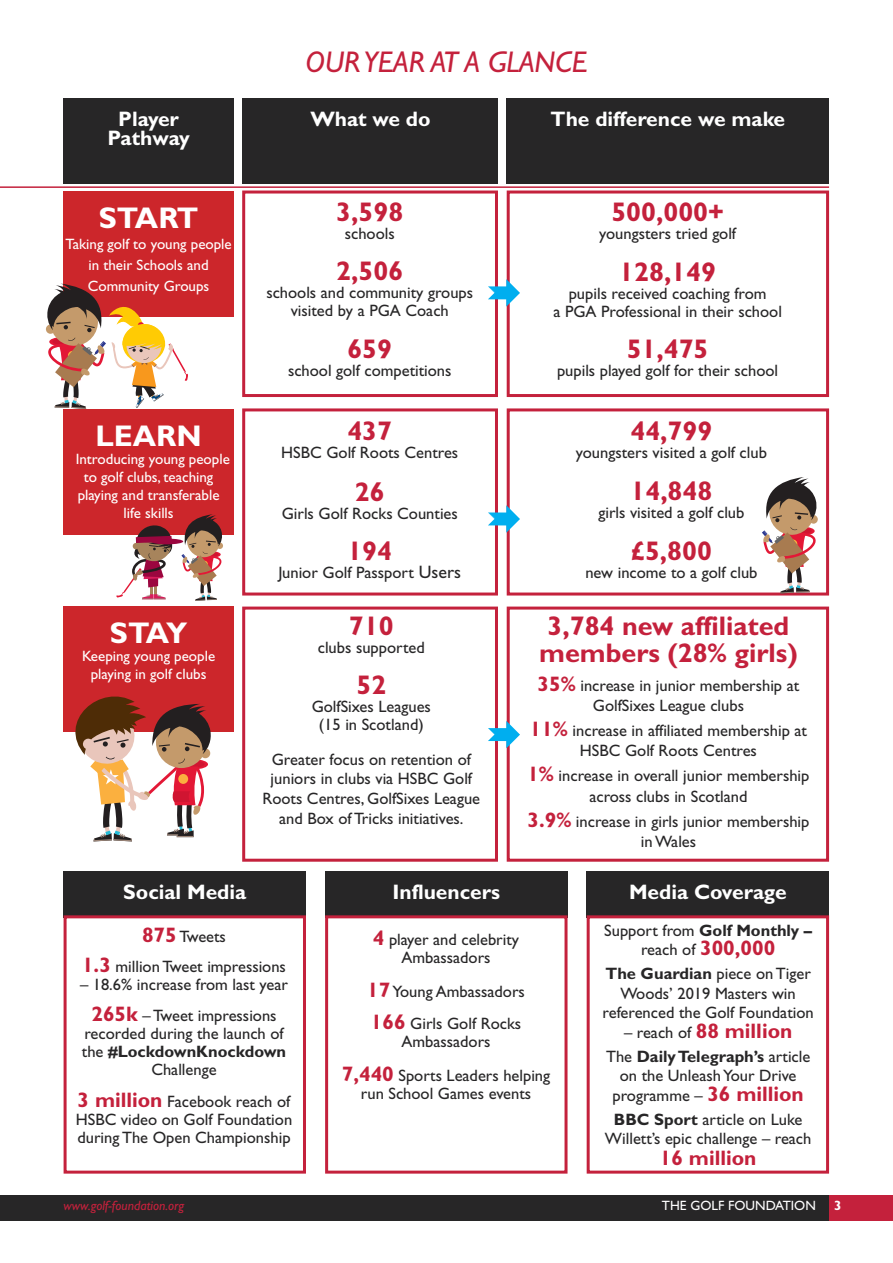
<style>
.page{position:relative;width:893px;height:1263px;background:#fff}
.page>*{position:absolute;margin:0;border:0;box-sizing:border-box;transform-origin:0 0}
.t1{font:italic 30px "Gill Sans";color:#c4213c}
.t2{font:700 30px "Gill Sans";color:#fff}
.t3{font:700 27px/27px "Gill Sans";color:#c4213c;text-align:center}
.t4{font:700 21px/19.5px "Gill Sans";color:#fff;text-align:center}
.t5{font:700 21px "Gill Sans";color:#c4213c}
.t6{font:16.5px/18px "Gill Sans";color:#272627;text-align:center}
.t7{font:15px/18px "Gill Sans";color:#fff;text-align:center}
.t8{font:italic 13.5px "Gill Sans";color:#c4213c}
.t9{font:13.5px "Gill Sans";color:#fff}
.t10{font:700 13.5px "Gill Sans";color:#fff}
.s1{font-size:18px}
.s2{font-weight:700;font-size:21px;color:#c4213c}
.s3{font-weight:700}
.s4{font-weight:400;font-size:16.5px;color:#272627}
</style>
<div class="page">
<div style="left:64px;top:98px;width:170px;height:86px;background:#272627"></div>
<div style="left:242px;top:98px;width:256px;height:86px;background:#272627"></div>
<div style="left:507px;top:98px;width:322px;height:86px;background:#272627"></div>
<div style="left:64px;top:191px;width:170px;height:126px;background:#cc262b"></div>
<svg style="left:242px;top:190px;width:588px;height:207px"></svg>
<div style="left:64px;top:409px;width:170px;height:126px;background:#cc262b"></div>
<svg style="left:242px;top:408px;width:588px;height:454px"></svg>
<div style="left:64px;top:607px;width:170px;height:125px;background:#cc262b"></div>
<div style="left:507px;top:607px;width:322px;height:255px;border:3px solid #c4213c"></div>
<div style="left:64px;top:871px;width:242px;height:47px;background:#272627"></div>
<div style="left:64px;top:915px;width:242px;height:259px;border:3px solid #c4213c"></div>
<div style="left:325px;top:871px;width:242px;height:47px;background:#272627"></div>
<div style="left:325px;top:915px;width:242px;height:259px;border:3px solid #c4213c"></div>
<div style="left:587px;top:871px;width:242px;height:47px;background:#272627"></div>
<div style="left:587px;top:915px;width:242px;height:259px;border:3px solid #c4213c"></div>
<svg style="left:488px;top:279px;width:32px;height:28px"></svg>
<svg style="left:488px;top:505px;width:32px;height:28px"></svg>
<svg style="left:488px;top:721px;width:32px;height:27px"></svg>
<svg style="left:46px;top:284px;width:142px;height:125px"></svg>
<svg style="left:181px;top:514px;width:42px;height:87px"></svg>
<div style="left:151px;top:539px;width:32px;height:5px;background:#9b063f;border-radius:50%"></div>
<svg style="left:116px;top:525px;width:57px;height:74px"></svg>
<svg style="left:762px;top:477px;width:56px;height:116px"></svg>
<svg style="left:75px;top:696px;width:136px;height:145px"></svg>
<div style="left:83px;top:738px;width:11px;height:12px;background:#e9c6bb;border-radius:50%"></div>
<div style="left:0;top:1195px;width:829px;height:25px;background:#272627"></div>
<div style="left:829px;top:1195px;width:63px;height:25px;background:#c4213c"></div>
<hr style="left:0;top:186px;width:829px;height:2px;background:#c4213c">
<h1 class="t1" style="left:305px;top:51px;width:283px">OUR YEAR AT A GLANCE</h1>
<p class="t4" style="left:107px;top:111px;width:84px">Player<br>Pathway</p>
<p class="t4" style="left:310px;top:111px;width:122px">What we do</p>
<p class="t4" style="left:551px;top:111px;width:236px">The difference we make</p>
<h1 class="t2" style="left:99px;top:208px;width:101px">START</h1>
<p class="t7" style="left:65px;top:235px;width:168px;line-height:21px">Taking golf to young people in their Schools and<br>Community Groups</p>
<h2 class="t3" style="left:336px;top:201px;width:68px">3,598</h2>
<p class="t6" style="left:345px;top:226px;width:51px">schools</p>
<h2 class="t3" style="left:336px;top:261px;width:68px">2,506</h2>
<p class="t6" style="left:266px;top:285px;width:208px">schools and community groups visited by a PGA Coach</p>
<h2 class="t3" style="left:347px;top:338px;width:46px">659</h2>
<p class="t6" style="left:288px;top:363px;width:165px">school golf competitions</p>
<h2 class="t3" style="left:611px;top:201px;width:114px">500,000+</h2>
<p class="t6" style="left:599px;top:226px;width:138px">youngsters tried golf</p>
<h2 class="t3" style="left:619px;top:261px;width:98px">128,149</h2>
<p class="t6" style="left:553px;top:286px;width:230px">pupils received coaching from<br>a PGA Professional in their school</p>
<h2 class="t3" style="left:627px;top:339px;width:83px">51,475</h2>
<p class="t6" style="left:557px;top:364px;width:223px">pupils played golf for their school</p>
<h1 class="t2" style="left:95px;top:425px;width:108px">LEARN</h1>
<p class="t7" style="left:76px;top:452px;width:156px">Introducing young people to golf clubs, teaching playing and transferable life skills</p>
<h2 class="t3" style="left:347px;top:421px;width:46px">437</h2>
<p class="t6" style="left:281px;top:446px;width:178px">HSBC Golf Roots Centres</p>
<h2 class="t3" style="left:355px;top:482px;width:31px">26</h2>
<p class="t6" style="left:282px;top:507px;width:178px">Girls Golf Rocks Counties</p>
<h2 class="t3" style="left:347px;top:540px;width:46px">194</h2>
<p class="t6" style="left:278px;top:565px;width:184px">Junior Golf Passport <span class="s1">Users</span></p>
<h2 class="t3" style="left:630px;top:421px;width:83px">44,799</h2>
<p class="t6" style="left:576px;top:446px;width:193px">youngsters visited a golf club</p>
<h2 class="t3" style="left:630px;top:480px;width:83px">14,848</h2>
<p class="t6" style="left:598px;top:505px;width:147px">girls visited a golf club</p>
<h2 class="t3" style="left:631px;top:540px;width:82px">£5,800</h2>
<p class="t6" style="left:585px;top:565px;width:174px">new income to a golf club</p>
<h1 class="t2" style="left:110px;top:623px;width:79px">STAY</h1>
<p class="t7" style="left:82px;top:649px;width:135px">Keeping young people playing in golf clubs</p>
<h2 class="t3" style="left:349px;top:615px;width:46px">710</h2>
<p class="t6" style="left:318px;top:640px;width:109px">clubs supported</p>
<h2 class="t3" style="left:356px;top:675px;width:31px">52</h2>
<p class="t6" style="left:312px;top:700px;width:121px">GolfSixes Leagues (15 in Scotland)</p>
<p class="t6" style="left:262px;top:751px;width:219px;line-height:19.8px">Greater focus on retention of juniors in clubs via HSBC Golf<br>Roots Centres, GolfSixes League and Box of Tricks initiatives.</p>
<h2 class="t3" style="left:539px;top:615px;width:260px">3,784 new affiliated members (28% girls)</h2>
<p class="t6" style="left:537px;top:677px;width:263px;line-height:20.1px"><span class="s2">35%</span> increase in junior membership at<br>GolfSixes League clubs</p>
<p class="t6" style="left:530px;top:723px;width:279px;line-height:20.1px"><span class="s2">11%</span> increase in affiliated membership at<br>HSBC Golf Roots Centres</p>
<p class="t6" style="left:527px;top:768px;width:284px;line-height:20.1px"><span class="s2">1%</span> increase in overall junior membership across clubs in Scotland</p>
<p class="t6" style="left:527px;top:813px;width:283px;line-height:20.1px"><span class="s2">3.9%</span> increase in girls junior membership in Wales</p>
<p class="t4" style="left:123px;top:884px;width:125px">Social Media</p>
<p class="t4" style="left:392px;top:884px;width:109px">Influencers</p>
<p class="t6" style="left:373px;top:932px;width:148px"><span class="s2">4</span> player and celebrity<br>Ambassadors</p>
<p class="t6" style="left:367px;top:978px;width:159px;line-height:31.8px;text-align:left"><span class="s2">17</span>Young Ambassadors<br><span class="s2">166</span> Girls Golf Rocks</p>
<p class="t6" style="left:342px;top:1026px;width:210px;line-height:34.2px">Ambassadors<br><span class="s2">7,440</span> Sports Leaders helping</p>
<p class="t6" style="left:361px;top:1087px;width:172px">run School Games events</p>
<p class="t6" style="left:82px;top:923px;width:205px;line-height:29.7px"><span class="s2">875</span> Tweets<br><span class="s2">1.3</span> million Tweet impressions</p>
<p class="t6" style="left:80px;top:970px;width:209px;line-height:31.5px">– 18.6% increase from last year<br><span class="s2">265k</span> – Tweet impressions</p>
<p class="t6" style="left:82px;top:1026px;width:206px">recorded during the launch of the <span class="s3">#LockdownKnockdown<br></span>Challenge</p>
<p class="t6" style="left:76px;top:1094px;width:218px;text-align:justify"><span class="s2">3 million</span> Facebook reach of HSBC video on Golf Foundation during The Open Championship</p>
<p class="t4" style="left:629px;top:884px;width:159px">Media Coverage</p>
<p class="t6" style="left:604px;top:922px;width:209px;line-height:19.5px">Support from <span class="s3">Golf Monthly – </span>reach of <span class="s2">300,000</span></p>
<p class="t6" style="left:602px;top:966px;width:213px;line-height:19.5px"><span class="s3">The Guardian</span> piece on Tiger<br>Woods’ 2019 Masters win referenced the Golf Foundation</p>
<p class="t5" style="left:624px;top:1024px;width:170px"><span class="s4">– reach of</span> 88 million</p>
<p class="t6" style="left:606px;top:1048px;width:206px;line-height:19.5px">The <span class="s3">Daily Telegraph’s</span> article on the Unleash Your Drive programme – <span class="s2">36 million</span></p>
<p class="t6" style="left:605px;top:1111px;width:208px;line-height:19.5px"><span class="s3">BBC Sport</span> article on Luke<br>Willett’s epic challenge – reach</p>
<p class="t5" style="left:660px;top:1151px;width:98px">16 million</p>
<p class="t8" style="left:64px;top:1201px;width:122px">www.golf-foundation.org</p>
<p class="t9" style="left:662px;top:1201px;width:155px">THE GOLF FOUNDATION</p>
<p class="t10" style="left:834px;top:1201px;width:9px">3</p>
</div>
